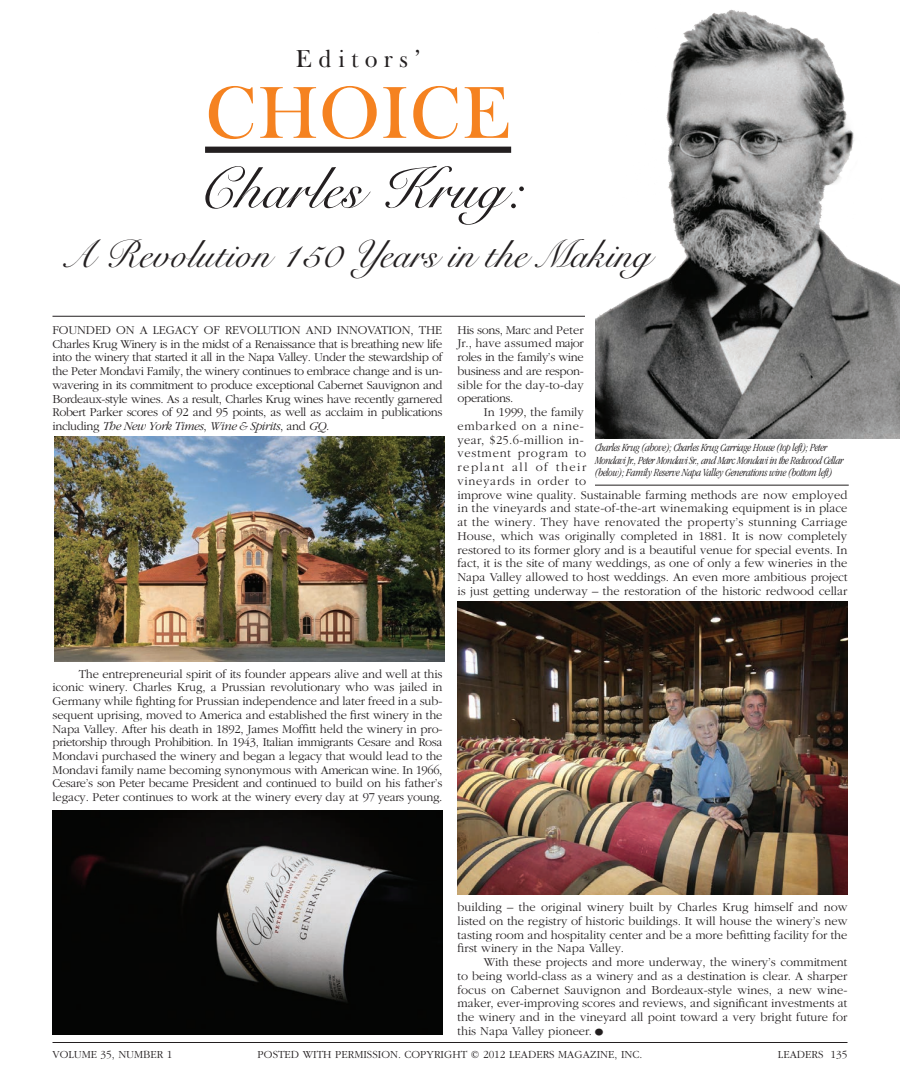
<style>
.page{position:relative;width:900px;height:1080px;background:#fff}
.page>*{position:absolute;margin:0;border:0;box-sizing:border-box;transform-origin:0 0}
.t1{font:75px "Frys Baskerville BT";color:#f58220}
.t2{font:60px "Roundhand BT";color:#231f20}
.t3{font:40px "Roundhand BT";color:#231f20}
.t4{font:25px "Frys Baskerville BT";letter-spacing:.25em;color:#231f20}
.t5{font:300 12.5px/13.8px "Garamond";color:#231f20;text-align:justify}
.t6{font:italic 300 condensed 11.25px/12.5px "Garamond";letter-spacing:-.03em;color:#231f20}
.t7{font:300 11.25px "Garamond";color:#231f20}
.s1{font-style:italic}
.s2{font-size:22.5px}
</style>
<div class="page">
<img style="left:595px;top:9px;width:305px;height:429px">
<div style="left:205px;top:147px;width:306px;height:6px;background:#231f20"></div>
<hr style="left:52px;top:316px;width:533px;height:1px;background:#231f20">
<img style="left:55px;top:436px;width:390px;height:225px">
<img style="left:52px;top:810px;width:390px;height:225px">
<img style="left:458px;top:601px;width:389px;height:294px">
<hr style="left:595px;top:485px;width:254px;height:1px;background:#231f20">
<hr style="left:52px;top:1042px;width:796px;height:1px;background:#231f20">
<h3 class="t4" style="left:296px;top:43px;width:127px">Editors’</h3>
<h1 class="t1" style="left:205px;top:66px;width:308px">CHOICE</h1>
<h2 class="t2" style="left:196px;top:150px;width:326px">Charles Krug:</h2>
<h3 class="t3" style="left:65px;top:229px;width:587px">A Revolution 150 Years in the Making</h3>
<p class="t5" style="left:52px;top:323px;width:392px">Founded on a LeGaCY oF revoLuTIon and InnovaTIon, THe Charles Krug Winery is in the midst of a renaissance that is breathing new life into the winery that started it all in the napa valley. under the stewardship of the Peter mondavi Family, the winery continues to embrace change and is un&shy;wavering in its commitment to produce exceptional Cabernet sauvignon and bordeaux-style wines. as a result, Charles Krug wines have recently garnered robert Parker scores of 92 and 95 points, as well as acclaim in publications including <span class="s1">The New York Times</span>, <span class="s1">Wine &amp; Spirits</span>, and <span class="s1">GQ</span>.</p>
<p class="t5" style="left:458px;top:323px;width:128px">His sons, marc and Peter Jr., have assumed major roles in the family’s wine business and are respon&shy;sible for the day-to-day operations.</p>
<p class="t5" style="left:458px;top:406px;width:392px;text-align:left;text-indent:26px">In 1999, the family<br>embarked on a nine-<br>year, $25.6-million in-<br>vestment program to<br>replant all of their<br>vineyards in order to<br>improve wine quality. sustainable farming methods are now employed in the vineyards and state-of-the-art winemaking equipment is in place at the winery. They have renovated the property’s stunning Carriage House, which was originally completed in 1881. It is now completely restored to its former glory and is a beautiful venue for special events. In fact, it is the site of many weddings, as one of only a few wineries in the napa valley allowed to host weddings. an even more ambitious project is just getting underway – the restoration of the historic redwood cellar</p>
<p class="t6" style="left:595px;top:441px;width:250px">Charles Krug (above); Charles Krug Carriage House (top left); Peter<br>Mondavi Jr., Peter Mondavi Sr., and Marc Mondavi in the Redwood Cellar (below); Family Reserve Napa Valley Generations wine (bottom left)</p>
<p class="t5" style="left:52px;top:667px;width:392px;text-indent:26px">The entrepreneurial spirit of its founder appears alive and well at this iconic winery. Charles Krug, a Prussian revolutionary who was jailed in Germany while fighting for Prussian independence and later freed in a sub&shy;sequent uprising, moved to america and established the first winery in the napa valley. after his death in 1892, James moffitt held the winery in pro&shy;prietorship through Prohibition. In 1943, Italian immigrants Cesare and rosa mondavi purchased the winery and began a legacy that would lead to the mondavi family name becoming synonymous with american wine. In 1966, Cesare’s son Peter became President and continued to build on his father’s legacy. Peter continues to work at the winery every day at 97 years young.</p>
<p class="t5" style="left:458px;top:901px;width:392px">building – the original winery built by Charles Krug himself and now listed on the registry of historic buildings. It will house the winery’s new tasting room and hospitality center and be a more befitting facility for the first winery in the napa valley.</p>
<p class="t5" style="left:458px;top:956px;width:392px;text-indent:26px">With these projects and more underway, the winery’s commitment to being world-class as a winery and as a destination is clear. a sharper focus on Cabernet sauvignon and bordeaux-style wines, a new wine&shy;maker, ever-improving scores and reviews, and significant investments at the winery and in the vineyard all point toward a very bright future for this napa valley pioneer.<span class="s2">•</span></p>
<p class="t7" style="left:52px;top:1048px;width:121px">volume 35, number 1</p>
<p class="t7" style="left:258px;top:1048px;width:386px">posted with permission. copyright © 2012 leaders magazine, inc.</p>
<p class="t7" style="left:778px;top:1048px;width:71px">Leaders 135</p>
</div>
